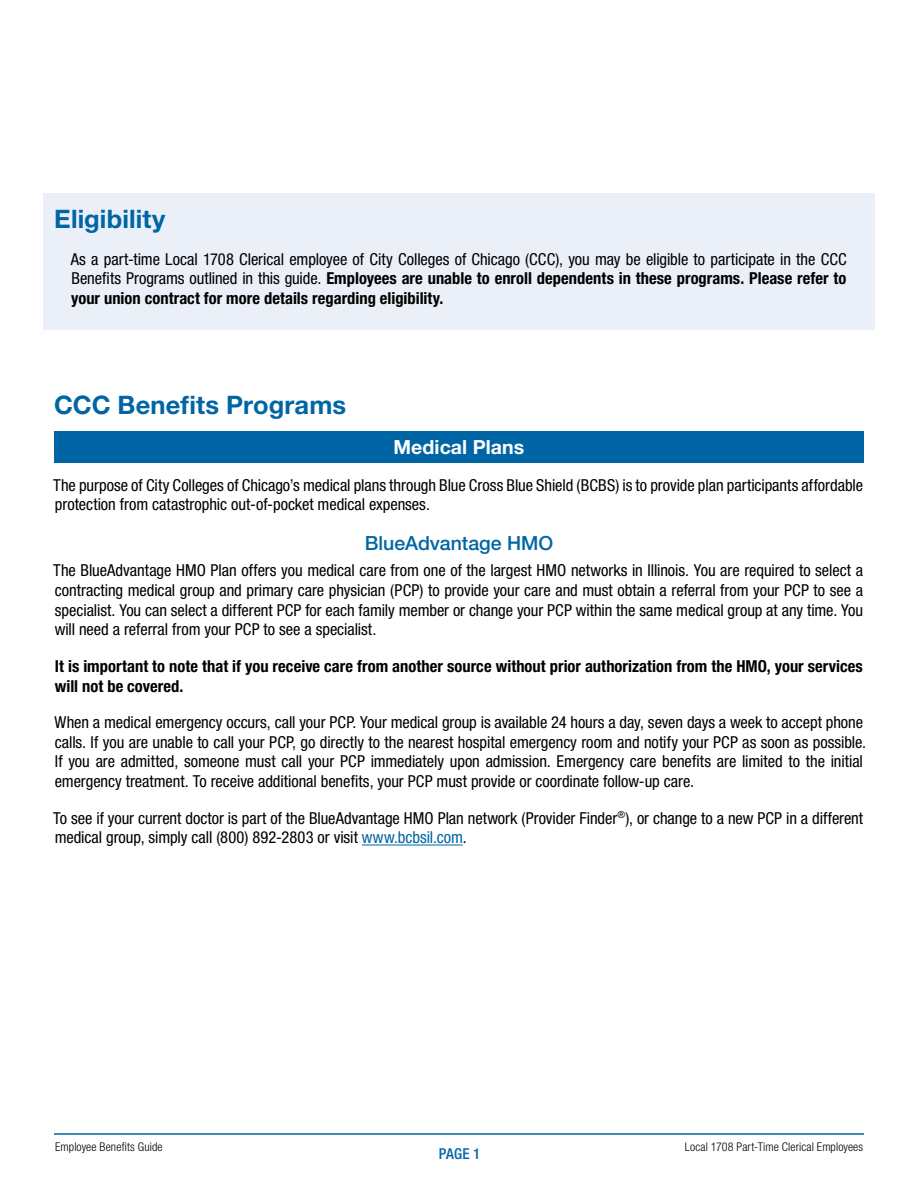
<style>
.page{position:relative;width:918px;height:1188px;background:#fff}
.page>*{position:absolute;margin:0;border:0;box-sizing:border-box;transform-origin:0 0}
.t1{font:700 25.5px "Helvetica Neue LT Std";letter-spacing:.005em;color:#0065a4}
.t2{font:500 19.5px "Helvetica Neue LT Std";color:#0065a4}
.t3{font:700 19.5px "Helvetica Neue LT Std";letter-spacing:.005em;color:#fff}
.t4{font:condensed 16.5px/19.8px "Helvetica Neue LT Std";letter-spacing:-.005em;color:#000}
.t5{font:700 condensed 16.5px/19.8px "Helvetica Neue LT Std";letter-spacing:.005em;color:#000}
.t6{font:500 condensed 15px "Helvetica Neue LT Std";color:#0065a4}
.t7{font:300 condensed 12px "Helvetica Neue LT Std";letter-spacing:.01em;color:#000}
.s1{font-weight:700}
.s2{color:#0065a4}
</style>
<div class="page">
<hr style="left:54px;top:1133px;width:810px;height:2px;background:#0065a4">
<div style="left:43px;top:193px;width:832px;height:137px;background:#ebeff7"></div>
<div style="left:54px;top:431px;width:810px;height:32px;background:#0065a4"></div>
<hr style="left:362px;top:845px;width:101px;height:1px;background:#0065a4">
<h1 class="t1" style="left:54px;top:203px;width:113px">Eligibility</h1>
<p class="t4" style="left:71px;top:249px;width:778px;text-align:justify">As a part-time Local 1708 Clerical employee of City Colleges of Chicago (CCC), you may be eligible to participate in the CCC Benefits Programs outlined in this guide. <span class="s1">Employees are unable to enroll dependents in these programs. Please refer to your union contract for more details regarding eligibility.</span></p>
<h1 class="t1" style="left:54px;top:389px;width:294px">CCC Benefits Programs</h1>
<p class="t3" style="left:393px;top:435px;width:132px">Medical Plans</p>
<p class="t4" style="left:53px;top:475px;width:811px">The purpose of City Colleges of Chicago’s medical plans through Blue Cross Blue Shield (BCBS) is to provide plan participants affordable protection from catastrophic out-of-pocket medical expenses.</p>
<p class="t2" style="left:365px;top:532px;width:190px">BlueAdvantage HMO</p>
<p class="t4" style="left:53px;top:560px;width:811px;text-align:justify">The BlueAdvantage HMO Plan offers you medical care from one of the largest HMO networks in Illinois. You are required to select a contracting medical group and primary care physician (PCP) to provide your care and must obtain a referral from your PCP to see a specialist. You can select a different PCP for each family member or change your PCP within the same medical group at any time. You will need a referral from your PCP to see a specialist.</p>
<p class="t5" style="left:55px;top:656px;width:810px">It is important to note that if you receive care from another source without prior authorization from the HMO, your services will not be covered.</p>
<p class="t4" style="left:55px;top:712px;width:813px">When a medical emergency occurs, call your PCP. Your medical group is available 24 hours a day, seven days a week to accept phone calls. If you are unable to call your PCP, go directly to the nearest hospital emergency room and notify your PCP as soon as possible.<br>If you are admitted, someone must call your PCP immediately upon admission. Emergency care benefits are limited to the initial emergency treatment. To receive additional benefits, your PCP must provide or coordinate follow-up care.</p>
<p class="t4" style="left:53px;top:808px;width:811px">To see if your current doctor is part of the BlueAdvantage HMO Plan network (Provider Finder<sup>®</sup>), or change to a new PCP in a different medical group, simply call (800) 892-2803 or visit <span class="s2">www.bcbsil.com</span>.</p>
<p class="t7" style="left:55px;top:1140px;width:109px">Employee Benefits Guide</p>
<p class="t7" style="left:685px;top:1140px;width:180px">Local 1708 Part-Time Clerical Employees</p>
<p class="t6" style="left:439px;top:1145px;width:43px">PAGE 1</p>
</div>
